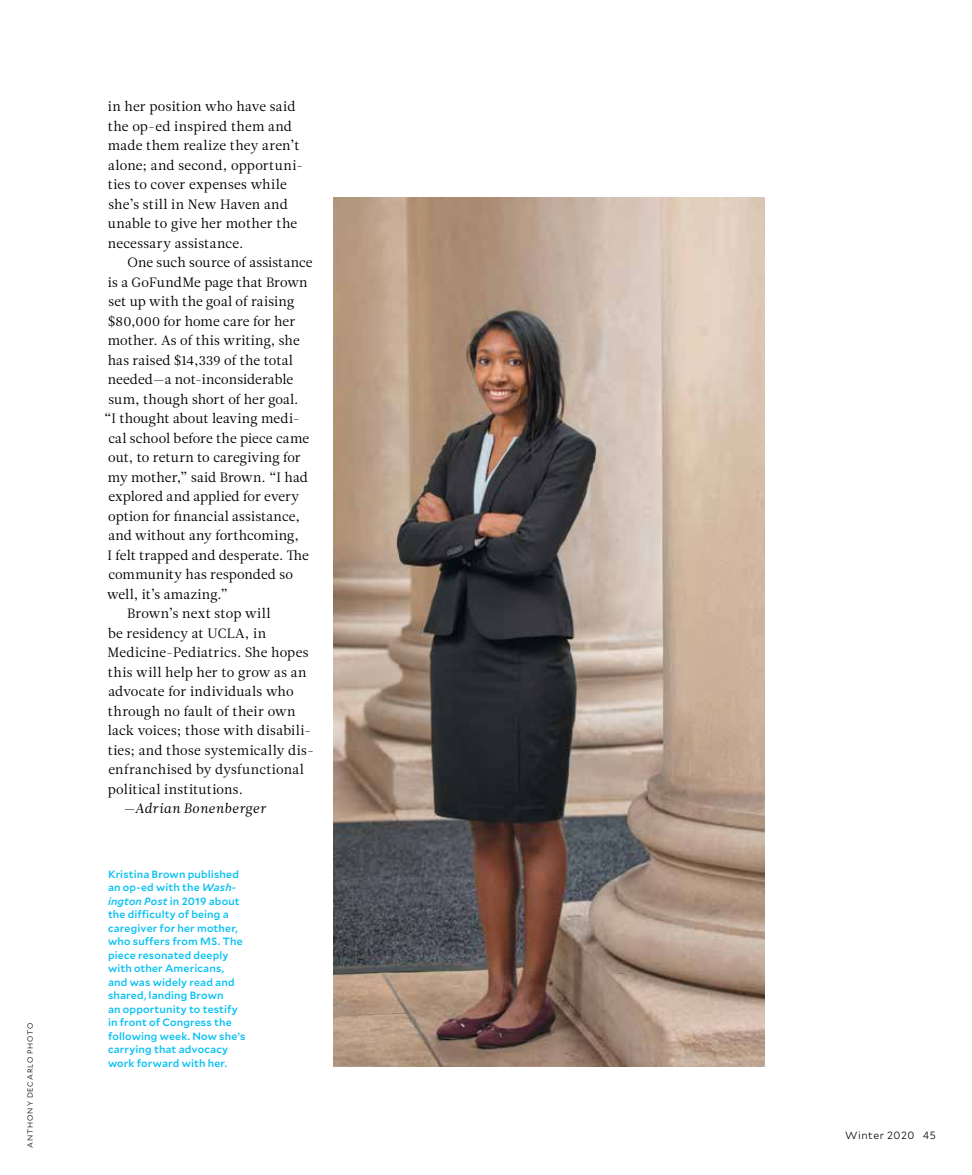
<style>
.page{position:relative;width:972px;height:1175px;background:#fff}
.page>*{position:absolute;margin:0;border:0;box-sizing:border-box;transform-origin:0 0}
.t1{font:13.5px/19.5px "Leitura News Roman 1";letter-spacing:.01em;color:#000}
.t2{font:13.5px "Leitura News Italic 1";letter-spacing:.015em;color:#000}
.t3{font:500 10.5px/13.5px "Mallory";letter-spacing:.015em;color:#00c0f3}
.t4{font:300 10.5px "Mallory";letter-spacing:.05em;color:#000}
.t5{font:300 7.5px "Mallory";letter-spacing:.12em;color:#000}
.s1{font-style:italic}
</style>
<div class="page">
<img style="left:333px;top:198px;width:432px;height:868px">
<p class="t5" style="left:25px;top:1148px;width:127px;rotate:-90deg">ANTHONY DECARLO PHOTO</p>
<p class="t1" style="left:108px;top:97px;width:197px">in her position who have said the op-ed inspired them and made them realize they aren’t alone; and second, opportuni&shy;ties to cover expenses while she’s still in New Haven and unable to give her mother the necessary assistance.</p>
<p class="t1" style="left:127px;top:253px;width:187px">One such source of assistance</p>
<p class="t1" style="left:108px;top:272px;width:201px">is a GoFundMe page that Brown</p>
<p class="t1" style="left:108px;top:292px;width:187px">set up with the goal of raising</p>
<p class="t1" style="left:108px;top:311px;width:189px">$80,000 for home care for her</p>
<p class="t1" style="left:108px;top:331px;width:193px">mother. As of this writing, she</p>
<p class="t1" style="left:108px;top:350px;width:187px">has raised $14,339 of the total</p>
<p class="t1" style="left:108px;top:370px;width:187px">needed—a not-inconsiderable</p>
<p class="t1" style="left:108px;top:389px;width:192px">sum, though short of her goal.</p>
<p class="t1" style="left:104px;top:409px;width:197px">“I thought about leaving medi-</p>
<p class="t1" style="left:108px;top:428px;width:202px">cal school before the piece came</p>
<p class="t1" style="left:108px;top:448px;width:194px">out, to return to caregiving for</p>
<p class="t1" style="left:108px;top:467px;width:202px">my mother,” said Brown. “I had</p>
<p class="t1" style="left:108px;top:487px;width:192px">explored and applied for every</p>
<p class="t1" style="left:108px;top:506px;width:193px">option for financial assistance,</p>
<p class="t1" style="left:108px;top:526px;width:192px">and without any forthcoming,</p>
<p class="t1" style="left:108px;top:545px;width:203px">I felt trapped and desperate. The</p>
<p class="t1" style="left:108px;top:565px;width:186px">community has responded so</p>
<p class="t1" style="left:107px;top:584px;width:122px">well, it’s amazing.”</p>
<p class="t1" style="left:127px;top:604px;width:145px">Brown’s next stop will</p>
<p class="t1" style="left:108px;top:623px;width:160px">be residency at UCLA, in</p>
<p class="t1" style="left:108px;top:643px;width:203px">Medicine-Pediatrics. She hopes</p>
<p class="t1" style="left:108px;top:662px;width:200px">this will help her to grow as an</p>
<p class="t1" style="left:108px;top:682px;width:187px">advocate for individuals who</p>
<p class="t1" style="left:108px;top:701px;width:189px">through no fault of their own</p>
<p class="t1" style="left:108px;top:721px;width:205px">lack voices; those with disabili-</p>
<p class="t1" style="left:108px;top:740px;width:208px">ties; and those systemically dis-</p>
<p class="t1" style="left:108px;top:760px;width:197px">enfranchised by dysfunctional</p>
<p class="t1" style="left:108px;top:779px;width:137px">political institutions.</p>
<p class="t2" style="left:123px;top:799px;width:145px">—Adrian Bonenberger</p>
<p class="t3" style="left:108px;top:866px;width:139px">Kristina Brown published an op-ed with the <span class="s1">Wash&shy;ington Post</span> in 2019 about the difficulty of being a caregiver for her mother, who suffers from MS. The piece resonated deeply with other Americans, and was widely read and shared, landing Brown<br>an opportunity to testify in front of Congress the following week. Now she’s carrying that advocacy work forward with her.</p>
<p class="t4" style="left:845px;top:1128px;width:92px">Winter 2020 45</p>
</div>
